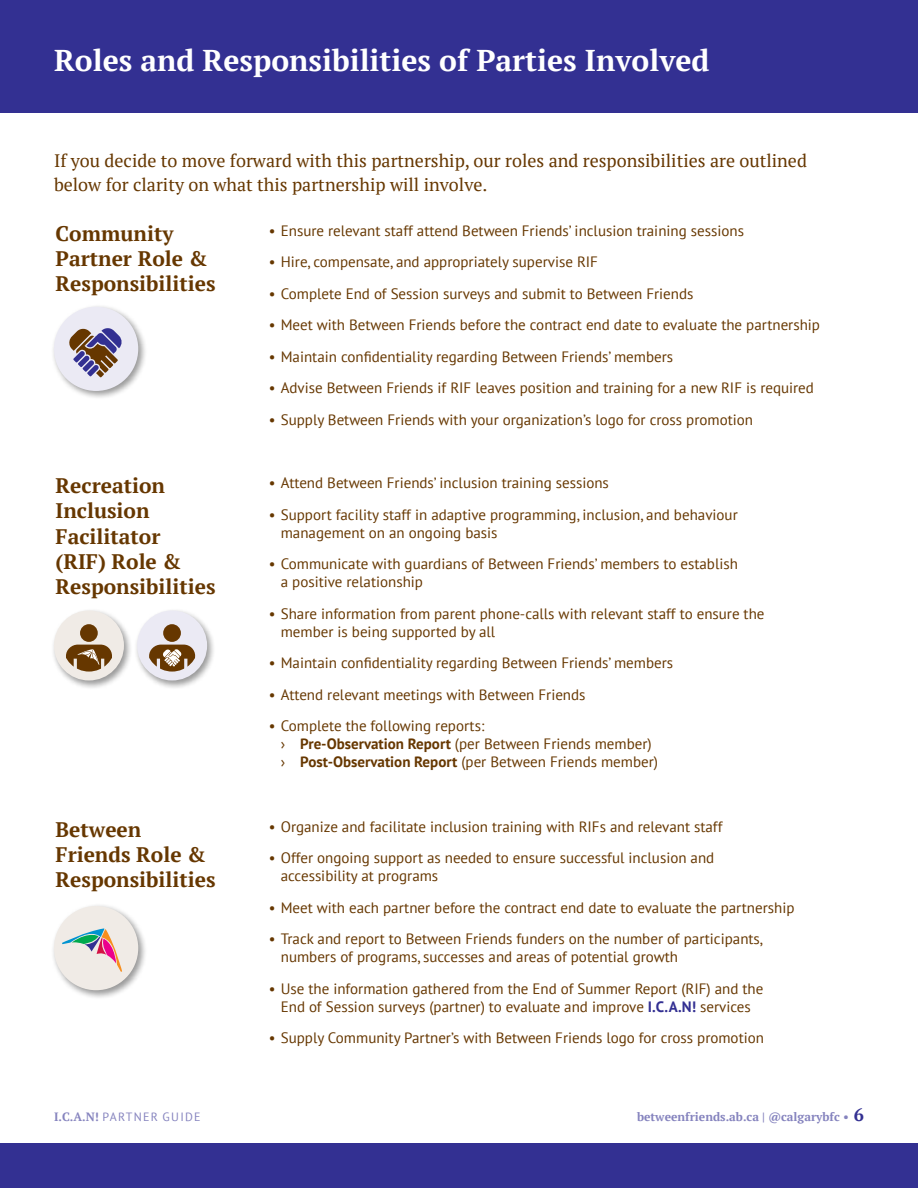
<style>
.page{position:relative;width:918px;height:1188px;background:#fff}
.page>*{position:absolute;margin:0;border:0;box-sizing:border-box;transform-origin:0 0}
.t1{font:700 30px "PT Serif";color:#fff}
.t2{font:700 21px/25.2px "PT Serif";color:#663700}
.t3{font:18px/24px "PT Serif";color:#663700}
.t4{font:15px/18px "PT Sans";color:#663700}
.t5{font:700 12px "PT Serif";color:#8583be}
.t6{font:12px "PT Sans";letter-spacing:.105em;color:#8583be}
.s1{font-weight:700}
.s2{font-weight:700;color:#333092}
.s3{font-family:"PT Serif";font-weight:700}
.s4{font-size:18px;color:#333092}
</style>
<div class="page">
<div style="left:0;top:0;width:918px;height:112px;background:#333092"></div>
<div style="left:0;top:1144px;width:918px;height:44px;background:#333092"></div>
<div style="left:51px;top:304px;width:97px;height:96px;background:#000;opacity:.4"></div>
<div style="left:54px;top:307px;width:84px;height:84px;background:#ebeaf4;border-radius:50%"></div>
<svg style="left:69px;top:328px;width:53px;height:49px"></svg>
<div style="left:51px;top:903px;width:97px;height:97px;background:#000;opacity:.4"></div>
<div style="left:54px;top:906px;width:84px;height:84px;background:#f0ebe6;border-radius:50%"></div>
<svg style="left:62px;top:928px;width:60px;height:44px"></svg>
<div style="left:51px;top:607px;width:82px;height:82px;background:#000;opacity:.4"></div>
<div style="left:54px;top:610px;width:70px;height:70px;background:#f0ebe6;border-radius:50%"></div>
<div style="left:80px;top:624px;width:18px;height:18px;background:#663700;border-radius:50%"></div>
<svg style="left:66px;top:645px;width:46px;height:27px"></svg>
<div style="left:134px;top:607px;width:82px;height:82px;background:#000;opacity:.4"></div>
<div style="left:137px;top:610px;width:70px;height:70px;background:#ebeaf4;border-radius:50%"></div>
<div style="left:163px;top:624px;width:18px;height:18px;background:#663700;border-radius:50%"></div>
<svg style="left:149px;top:645px;width:46px;height:27px"></svg>
<h1 class="t1" style="left:54px;top:41px;width:657px">Roles and Responsibilities of Parties Involved</h1>
<p class="t3" style="left:54px;top:149px;width:755px">If you decide to move forward with this partnership, our roles and responsibilities are outlined below for clarity on what this partnership will involve.</p>
<h2 class="t2" style="left:56px;top:220px;width:162px">Community<br>Partner Role &amp;<br>Responsibilities</h2>
<p class="t4" style="left:269px;top:221px;width:477px">• Ensure relevant staff attend Between Friends’ inclusion training sessions</p>
<p class="t4" style="left:269px;top:252px;width:331px">• Hire, compensate, and appropriately supervise RIF</p>
<p class="t4" style="left:269px;top:284px;width:426px">• Complete End of Session surveys and submit to Between Friends</p>
<p class="t4" style="left:269px;top:315px;width:553px">• Meet with Between Friends before the contract end date to evaluate the partnership</p>
<p class="t4" style="left:269px;top:347px;width:406px">• Maintain confidentiality regarding Between Friends’ members</p>
<p class="t4" style="left:269px;top:378px;width:547px">• Advise Between Friends if RIF leaves position and training for a new RIF is required</p>
<p class="t4" style="left:269px;top:410px;width:486px">• Supply Between Friends with your organization’s logo for cross promotion</p>
<h2 class="t2" style="left:56px;top:473px;width:162px">Recreation<br>Inclusion<br>Facilitator (RIF) Role &amp;<br>Responsibilities</h2>
<p class="t4" style="left:269px;top:474px;width:342px">• Attend Between Friends’ inclusion training sessions</p>
<p class="t4" style="left:281px;top:505px;width:459px;text-indent:-12px">• Support facility staff in adaptive programming, inclusion, and behaviour management on an ongoing basis</p>
<p class="t4" style="left:281px;top:555px;width:459px;text-indent:-12px">• Communicate with guardians of Between Friends’ members to establish a positive relationship</p>
<p class="t4" style="left:281px;top:604px;width:485px;text-indent:-12px">• Share information from parent phone-calls with relevant staff to ensure the member is being supported by all</p>
<p class="t4" style="left:269px;top:654px;width:406px">• Maintain confidentiality regarding Between Friends’ members</p>
<p class="t4" style="left:269px;top:685px;width:318px">• Attend relevant meetings with Between Friends</p>
<p class="t4" style="left:281px;top:717px;width:379px;text-indent:-12px">• Complete the following reports:<br>› <span class="s1">Pre-Observation Report</span> (per Between Friends member) › <span class="s1">Post-Observation Report</span> (per Between Friends member)</p>
<h2 class="t2" style="left:56px;top:816px;width:162px">Between<br>Friends Role &amp;<br>Responsibilities</h2>
<p class="t4" style="left:269px;top:817px;width:455px">• Organize and facilitate inclusion training with RIFs and relevant staff</p>
<p class="t4" style="left:281px;top:849px;width:435px;text-indent:-12px">• Offer ongoing support as needed to ensure successful inclusion and accessibility at programs</p>
<p class="t4" style="left:269px;top:898px;width:527px">• Meet with each partner before the contract end date to evaluate the partnership</p>
<p class="t4" style="left:281px;top:930px;width:484px;text-indent:-12px">• Track and report to Between Friends funders on the number of participants, numbers of programs, successes and areas of potential growth</p>
<p class="t4" style="left:269px;top:979px;width:496px;text-align:center">• Use the information gathered from the End of Summer Report (RIF) and the<br>End of Session surveys (partner) to evaluate and improve <span class="s2">I.C.A.N!</span> services</p>
<p class="t4" style="left:269px;top:1029px;width:497px">• Supply Community Partner’s with Between Friends logo for cross promotion</p>
<p class="t6" style="left:54px;top:1109px;width:148px"><span class="s3">I.C.A.N!</span> PARTNER GUIDE</p>
<p class="t5" style="left:637px;top:1108px;width:228px">betweenfriends.ab.ca | @calgarybfc • <span class="s4">6</span></p>
</div>
